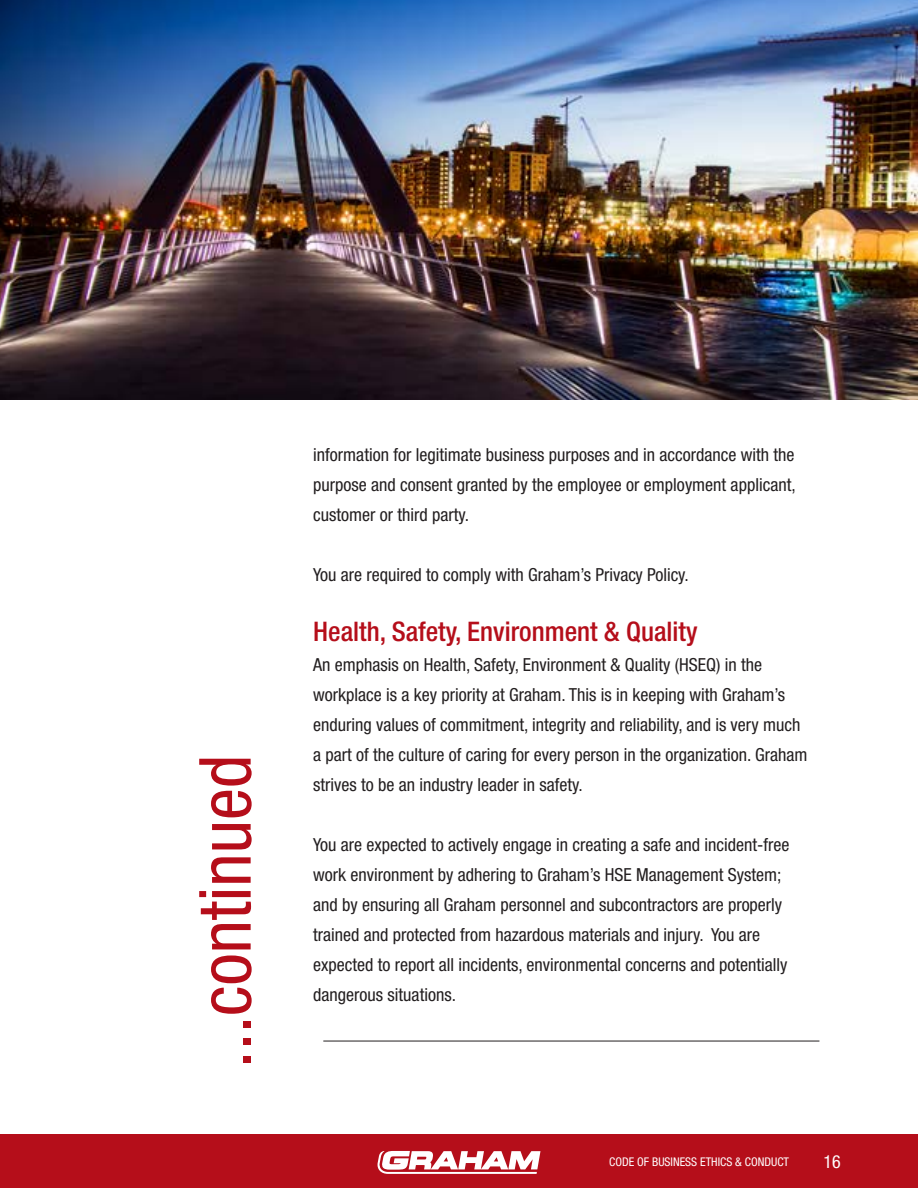
<style>
.page{position:relative;width:918px;height:1188px;background:#fff}
.page>*{position:absolute;margin:0;border:0;box-sizing:border-box;transform-origin:0 0}
.t1{font:condensed 72px "Helvetica Neue LT Std";color:#b50e1a}
.t2{font:500 condensed 27px "Helvetica Neue LT Std";color:#b50e1a}
.t3{font:condensed 18px/30px "Helvetica Neue LT Std";color:#231f20}
.t4{font:condensed 18px "Helvetica Neue LT Std";color:#fff}
.t5{font:condensed 12px "Helvetica Neue LT Std";color:#fff}
</style>
<div class="page">
<div style="left:1px;top:1135px;width:917px;height:53px;background:#b50e1a"></div>
<svg style="left:377px;top:1151px;width:163px;height:23px"></svg>
<hr style="left:323px;top:1041px;width:496px;height:1px;background:#231f20">
<img style="left:0;top:0;width:918px;height:400px">
<p class="t1" style="left:184px;top:1068px;width:315px;rotate:-90deg">...continued</p>
<p class="t3" style="left:313px;top:439px;width:484px;text-align:justify">information for legitimate business purposes and in accordance with the purpose and consent granted by the employee or employment applicant, customer or third party.</p>
<p class="t3" style="left:313px;top:559px;width:377px">You are required to comply with Graham’s Privacy Policy.</p>
<p class="t2" style="left:313px;top:615px;width:386px">Health, Safety, Environment &amp; Quality</p>
<p class="t3" style="left:313px;top:649px;width:496px">An emphasis on Health, Safety, Environment &amp; Quality (HSEQ) in the workplace is a key priority at Graham. This is in keeping with Graham’s enduring values of commitment, integrity and reliability, and is very much a part of the culture of caring for every person in the organization. Graham strives to be an industry leader in safety.</p>
<p class="t3" style="left:313px;top:829px;width:478px">You are expected to actively engage in creating a safe and incident-free work environment by adhering to Graham’s HSE Management System; and by ensuring all Graham personnel and subcontractors are properly trained and protected from hazardous materials and injury. You are expected to report all incidents, environmental concerns and potentially dangerous situations.</p>
<p class="t5" style="left:609px;top:1155px;width:181px">CODE OF BUSINESS ETHICS &amp; CONDUCT</p>
<p class="t4" style="left:824px;top:1152px;width:19px">16</p>
</div>
